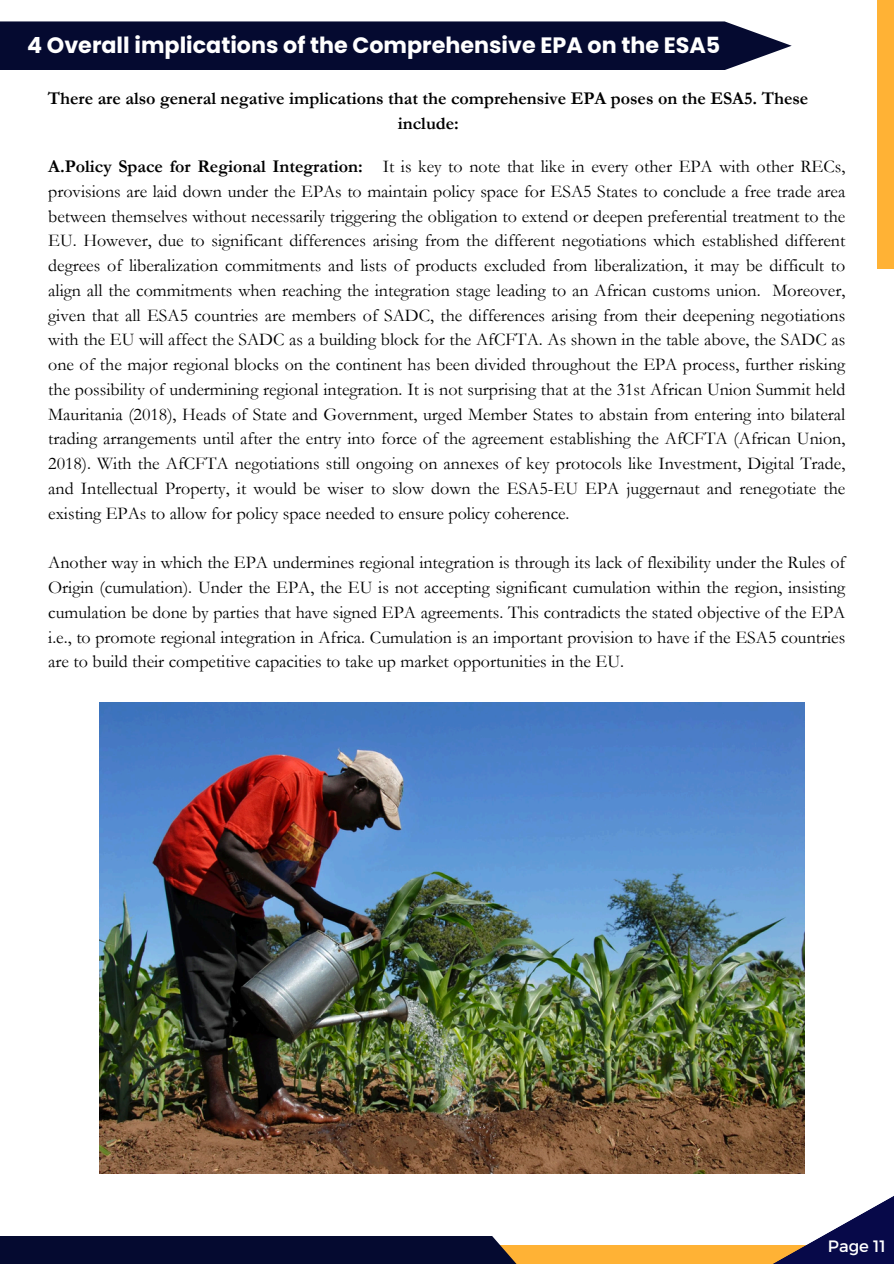
<style>
.page{position:relative;width:894px;height:1264px;background:#fff}
.page>*{position:absolute;margin:0;border:0;box-sizing:border-box;transform-origin:0 0}
.t1{font:700 22.2px "Poppins";color:#fff}
.t2{font:18px/24.8px "Garamond";color:#000;text-align:justify}
.t3{font:700 18px/24.8px "Garamond";color:#000;text-align:center}
.t4{font:16.5px "Montserrat";color:#fff}
.s1{font-weight:700}
</style>
<div class="page">
<svg style="left:558px;top:1196px;width:335px;height:67px"></svg>
<div style="left:0;top:21px;width:791px;height:49px;background:#050a30"></div>
<div style="left:0;top:1235px;width:558px;height:28px;background:#050a30"></div>
<img style="left:100px;top:702px;width:704px;height:471px">
<div style="left:876px;top:0;width:16px;height:268px;background:#ffb235"></div>
<p class="t1" style="left:27px;top:30px;width:694px">4 Overall implications of the Comprehensive EPA on the ESA5</p>
<p class="t3" style="left:48px;top:87px;width:761px">There are also general negative implications that the comprehensive EPA poses on the ESA5. These include:</p>
<h1 class="t2" style="left:48px;top:154px;width:798px"><span class="s1">A.Policy Space for Regional Integration:</span> It is key to note that like in every other EPA with other RECs, provisions are laid down under the EPAs to maintain policy space for ESA5 States to conclude a free trade area between themselves without necessarily triggering the obligation to extend or deepen preferential treatment to the EU. However, due to significant differences arising from the different negotiations which established different degrees of liberalization commitments and lists of products excluded from liberalization, it may be difficult to align all the commitments when reaching the integration stage leading to an African customs union. Moreover, given that all ESA5 countries are members of SADC, the differences arising from their deepening negotiations with the EU will affect the SADC as a building block for the AfCFTA. As shown in the table above, the SADC as one of the major regional blocks on the continent has been divided throughout the EPA process, further risking the possibility of undermining regional integration. It is not surprising that at the 31st African Union Summit held Mauritania (2018), Heads of State and Government, urged Member States to abstain from entering into bilateral trading arrangements until after the entry into force of the agreement establishing the AfCFTA (African Union, 2018). With the AfCFTA negotiations still ongoing on annexes of key protocols like Investment, Digital Trade, and Intellectual Property, it would be wiser to slow down the ESA5-EU EPA juggernaut and renegotiate the existing EPAs to allow for policy space needed to ensure policy coherence.</h1>
<h2 class="t2" style="left:48px;top:550px;width:798px">Another way in which the EPA undermines regional integration is through its lack of flexibility under the Rules of Origin (cumulation). Under the EPA, the EU is not accepting significant cumulation within the region, insisting cumulation be done by parties that have signed EPA agreements. This contradicts the stated objective of the EPA i.e., to promote regional integration in Africa. Cumulation is an important provision to have if the ESA5 countries are to build their competitive capacities to take up market opportunities in the EU.</h2>
<p class="t4" style="left:827px;top:1235px;width:60px">Page 11</p>
</div>
